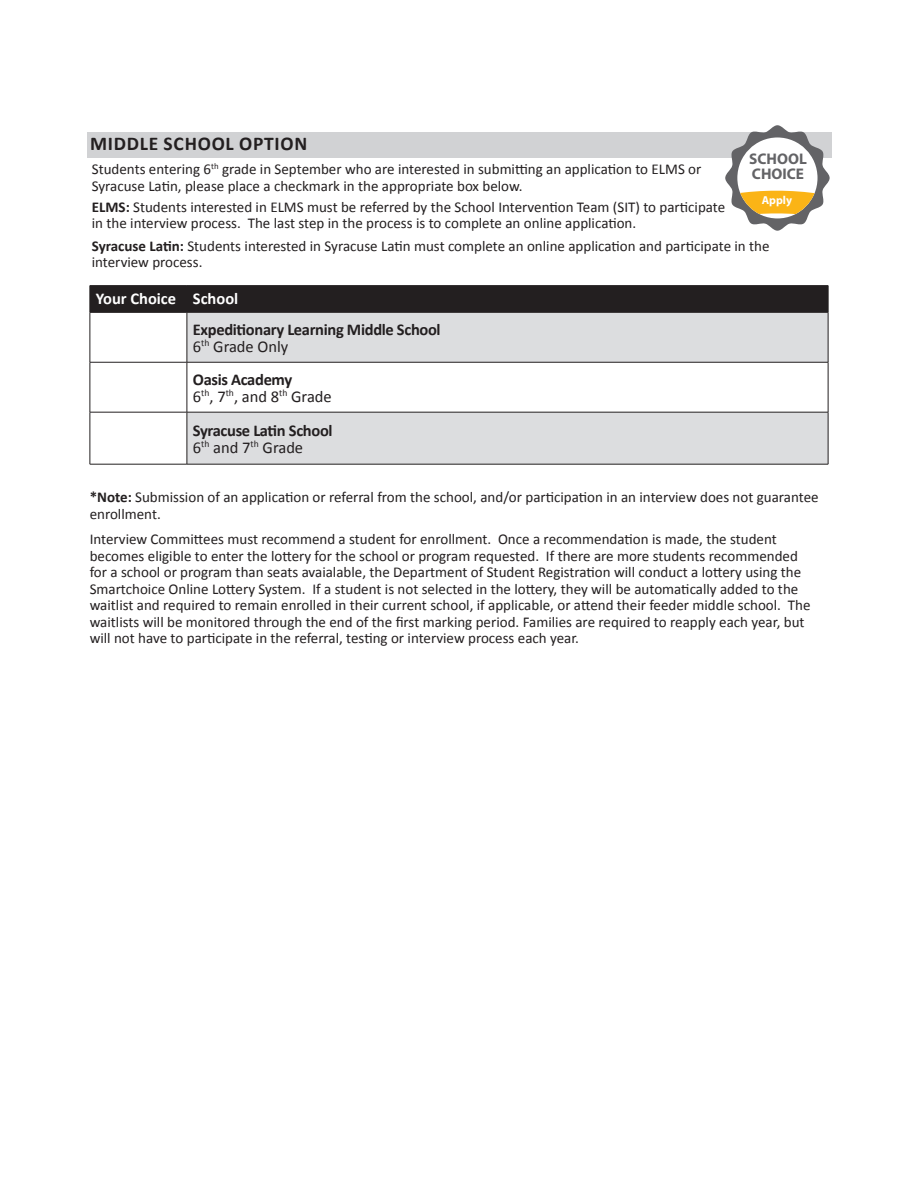
<style>
.page{position:relative;width:918px;height:1188px;background:#fff}
.page>*{position:absolute;margin:0;border:0;box-sizing:border-box;transform-origin:0 0}
.shading{font:700 19.5px "Calibri";letter-spacing:.04em;color:#231f20}
.t1{font:700 16.5px "Calibri";letter-spacing:-.02em;color:#231f20}
.t2{font:16.5px "Calibri";color:#231f20}
.CTE{font:700 16.5px "Calibri";color:#fff}
.t3{font:700 15.45px/15.1px "Myriad Pro";color:#636366}
.t4{font:15px/16.5px "Calibri";color:#231f20}
.t5{font:700 11.55px "Myriad Pro";color:#fff}
.s1{font-weight:700}
</style>
<div class="page">
<div style="left:87px;top:132px;width:744px;height:26px;background:#d1d2d4"></div>
<svg style="left:188px;top:313px;width:640px;height:151px;fill:#dcdddf"></svg>
<hr style="left:90px;top:285px;width:97px;height:1px;background:#231f20">
<hr style="left:187px;top:285px;width:641px;height:1px;background:#231f20">
<div style="left:90px;top:286px;width:739px;height:26px;background:#231f20"></div>
<hr style="left:90px;top:312px;width:97px;height:1px;background:#231f20">
<hr style="left:90px;top:313px;width:1px;height:49px;background:#231f20">
<hr style="left:187px;top:312px;width:641px;height:1px;background:#231f20">
<hr style="left:187px;top:313px;width:1px;height:49px;background:#231f20">
<hr style="left:828px;top:313px;width:1px;height:49px;background:#231f20">
<hr style="left:90px;top:362px;width:97px;height:1px;background:#231f20">
<hr style="left:90px;top:362px;width:1px;height:50px;background:#231f20">
<hr style="left:187px;top:362px;width:641px;height:1px;background:#231f20">
<hr style="left:187px;top:362px;width:1px;height:50px;background:#231f20">
<hr style="left:828px;top:362px;width:1px;height:50px;background:#231f20">
<hr style="left:90px;top:412px;width:97px;height:1px;background:#231f20">
<hr style="left:90px;top:412px;width:1px;height:52px;background:#231f20">
<hr style="left:187px;top:412px;width:641px;height:1px;background:#231f20">
<hr style="left:187px;top:412px;width:1px;height:52px;background:#231f20">
<hr style="left:828px;top:412px;width:1px;height:52px;background:#231f20">
<hr style="left:90px;top:464px;width:97px;height:1px;background:#231f20">
<hr style="left:187px;top:464px;width:641px;height:1px;background:#231f20">
<svg style="left:725px;top:125px;width:105px;height:106px"></svg>
<p class="shading" style="left:90px;top:131px;width:219px">MIDDLE SCHOOL OPTION</p>
<p class="t3" style="left:749px;top:151px;width:59px">SCHOOL<br>CHOICE</p>
<p class="t5" style="left:762px;top:193px;width:32px">Apply</p>
<p class="t4" style="left:92px;top:161px;width:611px">Students entering 6<sup>th</sup> grade in September who are interested in submitting an application to ELMS or<br>Syracuse Latin, please place a checkmark in the appropriate box below.</p>
<p class="t4" style="left:92px;top:198px;width:635px"><span class="s1">ELMS:</span> Students interested in ELMS must be referred by the School Intervention Team (SIT) to participate in the interview process. The last step in the process is to complete an online application.</p>
<p class="t4" style="left:92px;top:237px;width:679px"><span class="s1">Syracuse Latin:</span> Students interested in Syracuse Latin must complete an online application and participate in the interview process.</p>
<p class="CTE" style="left:96px;top:288px;width:82px">Your Choice</p>
<p class="CTE" style="left:193px;top:288px;width:47px">School</p>
<p class="t1" style="left:193px;top:319px;width:249px">Expeditionary Learning Middle School</p>
<p class="t2" style="left:193px;top:336px;width:97px">6<sup>th</sup> Grade Only</p>
<p class="t1" style="left:193px;top:369px;width:101px">Oasis Academy</p>
<p class="t2" style="left:193px;top:386px;width:140px">6<sup>th</sup>, 7<sup>th</sup>, and 8<sup>th</sup> Grade</p>
<p class="t1" style="left:193px;top:420px;width:141px">Syracuse Latin School</p>
<p class="t2" style="left:193px;top:437px;width:112px">6<sup>th</sup> and 7<sup>th</sup> Grade</p>
<p class="t4" style="left:90px;top:489px;width:730px"><span class="s1">*Note:</span> Submission of an application or referral from the school, and/or participation in an interview does not guarantee enrollment.</p>
<p class="t4" style="left:90px;top:531px;width:722px">Interview Committees must recommend a student for enrollment. Once a recommendation is made, the student becomes eligible to enter the lottery for the school or program requested. If there are more students recommended for a school or program than seats avaialable, the Department of Student Registration will conduct a lottery using the Smartchoice Online Lottery System. If a student is not selected in the lottery, they will be automatically added to the waitlist and required to remain enrolled in their current school, if applicable, or attend their feeder middle school. The waitlists will be monitored through the end of the first marking period. Families are required to reapply each year, but will not have to participate in the referral, testing or interview process each year.</p>
</div>
